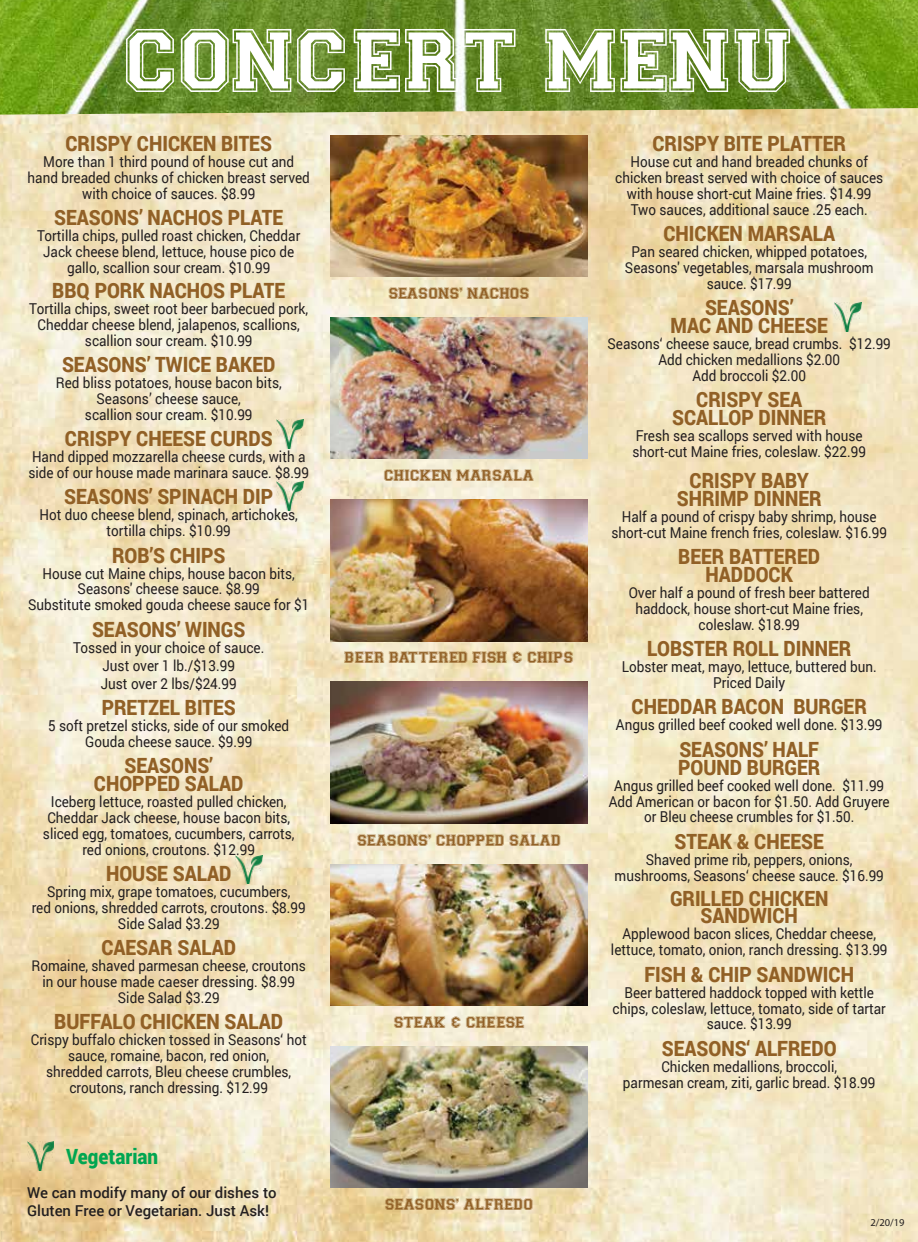
<style>
.page{position:relative;width:918px;height:1242px;background:#fff}
.page>*{position:absolute;margin:0;border:0;box-sizing:border-box;transform-origin:0 0}
.t1{font:90px "Varsity";color:#fff}
.t2{font:900 21px/18px "Roboto";color:#916026;text-align:center;scale:.9 1}
.t3{font:900 21px "Roboto";color:#00a651;scale:.9 1}
.t4{font:16.5px "Varsity";color:#916026}
.t5{font:15px/15.9px "Roboto";color:#231f20;text-align:center;scale:.9 1}
.t6{font:500 15px/18px "Roboto";color:#231f20}
.t7{font:10.5px "Myriad Pro";color:#231f20}
</style>
<div class="page">
<img style="left:0;top:115px;width:918px;height:1127px">
<img style="left:0;top:0;width:918px;height:115px">
<img style="left:331px;top:135px;width:256px;height:142px">
<img style="left:331px;top:682px;width:256px;height:141px">
<img style="left:331px;top:500px;width:256px;height:141px">
<img style="left:331px;top:864px;width:256px;height:142px">
<img style="left:235px;top:855px;width:27px;height:29px">
<img style="left:277px;top:482px;width:27px;height:29px">
<img style="left:834px;top:303px;width:27px;height:29px">
<img style="left:331px;top:1046px;width:256px;height:142px">
<img style="left:331px;top:317px;width:256px;height:142px">
<img style="left:27px;top:1142px;width:27px;height:28px">
<img style="left:277px;top:419px;width:27px;height:29px">
<h1 class="t1" style="left:123px;top:5px;width:674px">CONCERT MENU</h1>
<h2 class="t2" style="left:66px;top:134px;width:231px">CRISPY CHICKEN BITES</h2>
<p class="t5" style="left:28px;top:153px;width:315px">More than 1 third pound of house cut and hand breaded chunks of chicken breast served with choice of sauces. $8.99</p>
<h2 class="t2" style="left:54px;top:208px;width:256px">SEASONS’ NACHOS PLATE</h2>
<p class="t5" style="left:37px;top:227px;width:294px">Tortilla chips, pulled roast chicken, Cheddar<br>Jack cheese blend, lettuce, house pico de gallo, scallion sour cream. $10.99</p>
<h2 class="t2" style="left:52px;top:281px;width:260px">BBQ PORK NACHOS PLATE</h2>
<p class="t5" style="left:29px;top:300px;width:311px">Tortilla chips, sweet root beer barbecued pork,<br>Cheddar cheese blend, jalapenos, scallions, scallion sour cream. $10.99</p>
<h2 class="t2" style="left:62px;top:355px;width:239px">SEASONS’ TWICE BAKED</h2>
<p class="t5" style="left:56px;top:374px;width:253px">Red bliss potatoes, house bacon bits,<br>Seasons’ cheese sauce,<br>scallion sour cream. $10.99</p>
<h2 class="t2" style="left:65px;top:429px;width:232px">CRISPY CHEESE CURDS</h2>
<p class="t5" style="left:28px;top:448px;width:314px;text-align:left">Hand dipped mozzarella cheese curds, with a side of our house made marinara sauce. $8.99</p>
<h2 class="t2" style="left:64px;top:487px;width:234px">SEASONS’ SPINACH DIP</h2>
<p class="t5" style="left:40px;top:506px;width:289px">Hot duo cheese blend, spinach, artichokes, tortilla chips. $10.99</p>
<h2 class="t2" style="left:112px;top:545px;width:127px">ROB’S CHIPS</h2>
<p class="t5" style="left:28px;top:565px;width:314px">House cut Maine chips, house bacon bits,<br>Seasons' cheese sauce. $8.99<br>Substitute smoked gouda cheese sauce for $1</p>
<h2 class="t2" style="left:92px;top:619px;width:172px">SEASONS’ WINGS</h2>
<p class="t5" style="left:73px;top:638px;width:214px;line-height:18px">Tossed in your choice of sauce.<br>Just over 1 lb./$13.99<br>Just over 2 lbs/$24.99</p>
<h2 class="t2" style="left:102px;top:698px;width:150px">PRETZEL BITES</h2>
<p class="t5" style="left:48px;top:717px;width:269px">5 soft pretzel sticks, side of our smoked<br>Gouda cheese sauce. $9.99</p>
<h2 class="t2" style="left:94px;top:756px;width:168px">SEASONS’<br>CHOPPED SALAD</h2>
<p class="t5" style="left:43px;top:793px;width:281px">Iceberg lettuce, roasted pulled chicken, Cheddar Jack cheese, house bacon bits, sliced egg, tomatoes, cucumbers, carrots, red onions, croutons. $12.99</p>
<h2 class="t2" style="left:106px;top:864px;width:141px">HOUSE SALAD</h2>
<p class="t5" style="left:32px;top:883px;width:306px">Spring mix, grape tomatoes, cucumbers,<br>red onions, shredded carrots, croutons. $8.99<br>Side Salad $3.29</p>
<h2 class="t2" style="left:101px;top:938px;width:151px">CAESAR SALAD</h2>
<p class="t5" style="left:31px;top:957px;width:307px">Romaine, shaved parmesan cheese, croutons in our house made caeser dressing. $8.99<br>Side Salad $3.29</p>
<h2 class="t2" style="left:54px;top:1012px;width:256px">BUFFALO CHICKEN SALAD</h2>
<p class="t5" style="left:31px;top:1031px;width:308px">Crispy buffalo chicken tossed in Seasons‘ hot sauce, romaine, bacon, red onion,<br>shredded carrots, Bleu cheese crumbles, croutons, ranch dressing. $12.99</p>
<h2 class="t3" style="left:66px;top:1142px;width:104px">Vegetarian</h2>
<p class="t6" style="left:27px;top:1183px;width:251px">We can modify many of our dishes to<br>Gluten Free or Vegetarian. Just Ask!</p>
<p class="t4" style="left:388px;top:283px;width:143px">SEASONS’ NACHOS</p>
<p class="t4" style="left:384px;top:465px;width:152px">CHICKEN MARSALA</p>
<p class="t4" style="left:345px;top:647px;width:230px">BEER BATTERED FISH &amp; CHIPS</p>
<p class="t4" style="left:357px;top:830px;width:205px">SEASONS’ CHOPPED SALAD</p>
<p class="t4" style="left:394px;top:1012px;width:132px">STEAK &amp; CHEESE</p>
<h2 class="t2" style="left:652px;top:134px;width:217px">CRISPY BITE PLATTER</h2>
<p class="t5" style="left:615px;top:153px;width:299px">House cut and hand breaded chunks of chicken breast served with choice of sauces with house short-cut Maine fries. $14.99<br>Two sauces, additional sauce .25 each.</p>
<h2 class="t2" style="left:663px;top:224px;width:192px">CHICKEN MARSALA</h2>
<p class="t5" style="left:625px;top:243px;width:278px">Pan seared chicken, whipped potatoes,<br>Seasons' vegetables, marsala mushroom sauce. $17.99</p>
<h2 class="t2" style="left:671px;top:298px;width:176px">SEASONS’<br>MAC AND CHEESE</h2>
<p class="t5" style="left:608px;top:335px;width:316px">Seasons‘ cheese sauce, bread crumbs. $12.99<br>Add chicken medallions $2.00<br>Add broccoli $2.00</p>
<h2 class="t2" style="left:672px;top:390px;width:173px">CRISPY SEA<br>SCALLOP DINNER</h2>
<p class="t5" style="left:633px;top:427px;width:261px;text-align:left">Fresh sea scallops served with house short-cut Maine fries, coleslaw. $22.99</p>
<h2 class="t2" style="left:677px;top:471px;width:162px">CRISPY BABY<br>SHRIMP DINNER</h2>
<p class="t5" style="left:611px;top:508px;width:308px">Half a pound of crispy baby shrimp, house short-cut Maine french fries, coleslaw. $16.99</p>
<h2 class="t2" style="left:678px;top:547px;width:159px">BEER BATTERED<br>HADDOCK</h2>
<p class="t5" style="left:629px;top:584px;width:269px">Over half a pound of fresh beer battered haddock, house short-cut Maine fries, coleslaw. $18.99</p>
<h2 class="t2" style="left:647px;top:639px;width:228px">LOBSTER ROLL DINNER</h2>
<p class="t5" style="left:622px;top:658px;width:285px">Lobster meat, mayo, lettuce, buttered bun.<br>Priced Daily</p>
<h2 class="t2" style="left:632px;top:697px;width:263px">CHEDDAR BACON BURGER</h2>
<p class="t5" style="left:616px;top:716px;width:298px">Angus grilled beef cooked well done. $13.99</p>
<h2 class="t2" style="left:678px;top:739px;width:159px;text-align:left">SEASONS’ HALF<br>POUND BURGER</h2>
<p class="t5" style="left:609px;top:777px;width:314px">Angus grilled beef cooked well done. $11.99<br>Add American or bacon for $1.50. Add Gruyere or Bleu cheese crumbles for $1.50.</p>
<h2 class="t2" style="left:675px;top:831px;width:167px">STEAK &amp; CHEESE</h2>
<p class="t5" style="left:615px;top:851px;width:301px">Shaved prime rib, peppers, onions, mushrooms, Seasons‘ cheese sauce. $16.99</p>
<h2 class="t2" style="left:670px;top:888px;width:178px">GRILLED CHICKEN<br>SANDWICH</h2>
<p class="t5" style="left:611px;top:926px;width:309px">Applewood bacon slices, Cheddar cheese, lettuce, tomato, onion, ranch dressing. $13.99</p>
<h2 class="t2" style="left:644px;top:964px;width:234px">FISH &amp; CHIP SANDWICH</h2>
<p class="t5" style="left:613px;top:984px;width:305px">Beer battered haddock topped with kettle chips, coleslaw, lettuce, tomato, side of tartar sauce. $13.99</p>
<h2 class="t2" style="left:662px;top:1038px;width:196px">SEASONS‘ ALFREDO</h2>
<p class="t5" style="left:623px;top:1058px;width:282px">Chicken medallions, broccoli,<br>parmesan cream, ziti, garlic bread. $18.99</p>
<p class="t4" style="left:385px;top:1194px;width:150px">SEASONS’ ALFREDO</p>
<p class="t7" style="left:870px;top:1216px;width:36px">2/20/19</p>
</div>
